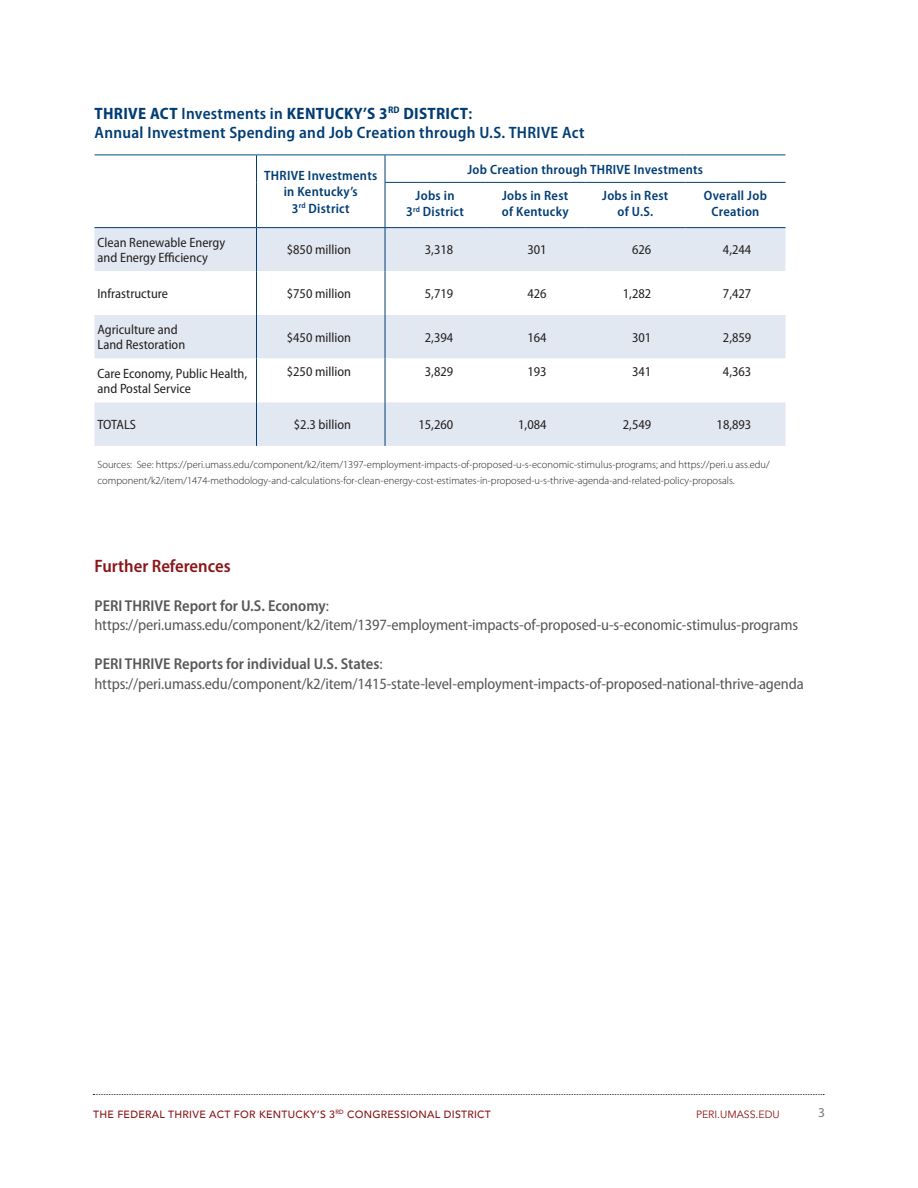
<style>
.page{position:relative;width:918px;height:1188px;background:#fff}
.page>*{position:absolute;margin:0;border:0;box-sizing:border-box;transform-origin:0 0}
.BodyNew{font:600 semi-condensed 18px "Myriad Pro";color:#8a1619}
.Figure_Kicker{font:600 semi-condensed 16.5px/19.5px "Myriad Pro";letter-spacing:.02em;color:#013d74}
.BodyNew-2{font:semi-condensed 15.75px "Myriad Pro";letter-spacing:-.01em;color:#57585a}
.BodyNew-3{font:600 semi-condensed 15.75px "Myriad Pro";color:#57585a}
.Table_Text{font:semi-condensed 13.5px/15px "Myriad Pro";color:#231f20}
.Table_Header1{font:600 semi-condensed 13.5px/16.2px "Myriad Pro";letter-spacing:.02em;color:#013d74;text-align:center}
.t1{font:13.5px "Myriad Pro";color:#76787b}
.Source{font:300 10.5px "Myriad Pro";color:#231f20}
.t2{font:500 10.5px "Avenir";letter-spacing:.025em;color:#8a1619}
.t3{font:10.5px "Avenir";color:#8a1619}
.s1{font-weight:700}
.s2{font-weight:400}
</style>
<div class="page">
<svg style="left:93px;top:1094px;width:731px;height:1px"></svg>
<div style="left:94px;top:228px;width:692px;height:218px;background:#e2e8f1"></div>
<svg style="left:94px;top:271px;width:692px;height:131px"></svg>
<hr style="left:94px;top:154px;width:162px;height:1px;background:#005187">
<hr style="left:256px;top:154px;width:129px;height:1px;background:#005187">
<hr style="left:385px;top:154px;width:100px;height:1px;background:#005187">
<hr style="left:485px;top:154px;width:100px;height:1px;background:#005187">
<hr style="left:585px;top:154px;width:100px;height:1px;background:#005187">
<hr style="left:685px;top:154px;width:101px;height:1px;background:#005187">
<hr style="left:385px;top:182px;width:100px;height:1px;background:#013d74">
<hr style="left:485px;top:182px;width:100px;height:1px;background:#013d74">
<hr style="left:585px;top:182px;width:100px;height:1px;background:#013d74">
<hr style="left:685px;top:182px;width:101px;height:1px;background:#013d74">
<hr style="left:385px;top:228px;width:1px;height:43px;background:#013d74">
<hr style="left:385px;top:271px;width:1px;height:44px;background:#013d74">
<hr style="left:385px;top:315px;width:1px;height:44px;background:#013d74">
<hr style="left:385px;top:359px;width:1px;height:43px;background:#013d74">
<hr style="left:385px;top:402px;width:1px;height:44px;background:#013d74">
<svg style="left:256px;top:155px;width:1px;height:27px"></svg>
<hr style="left:256px;top:182px;width:1px;height:45px;background:#013d74">
<hr style="left:256px;top:228px;width:1px;height:43px;background:#013d74">
<hr style="left:256px;top:271px;width:1px;height:44px;background:#013d74">
<hr style="left:256px;top:315px;width:1px;height:44px;background:#013d74">
<hr style="left:256px;top:359px;width:1px;height:43px;background:#013d74">
<hr style="left:256px;top:402px;width:1px;height:44px;background:#013d74">
<hr style="left:256px;top:227px;width:129px;height:1px;background:#013d74">
<hr style="left:94px;top:227px;width:162px;height:1px;background:#013d74">
<hr style="left:385px;top:227px;width:100px;height:1px;background:#013d74">
<hr style="left:485px;top:227px;width:100px;height:1px;background:#013d74">
<hr style="left:585px;top:227px;width:100px;height:1px;background:#013d74">
<hr style="left:685px;top:227px;width:101px;height:1px;background:#013d74">
<svg style="left:385px;top:155px;width:1px;height:27px"></svg>
<hr style="left:385px;top:182px;width:1px;height:45px;background:#013d74">
<p class="Figure_Kicker" style="left:94px;top:104px;width:492px"><span class="s1">THRIVE ACT</span> Investments in <span class="s1">KENTUCKY’S 3</span><sup>RD</sup> <span class="s1">DISTRICT</span>:<br>Annual Investment Spending and Job Creation through U.S. THRIVE Act</p>
<p class="Table_Header1" style="left:264px;top:168px;width:115px">THRIVE Investments in Kentucky’s<br>3<sup>rd</sup> District</p>
<p class="Table_Header1" style="left:467px;top:161px;width:237px">Job Creation through THRIVE Investments</p>
<p class="Table_Header1" style="left:406px;top:188px;width:60px">Jobs in<br>3<sup>rd</sup> District</p>
<p class="Table_Header1" style="left:502px;top:188px;width:68px;text-align:left">Jobs in Rest of Kentucky</p>
<p class="Table_Header1" style="left:602px;top:188px;width:68px">Jobs in Rest of U.S.</p>
<p class="Table_Header1" style="left:704px;top:188px;width:65px">Overall Job<br>Creation</p>
<p class="Table_Text" style="left:98px;top:235px;width:129px">Clean Renewable Energy and Energy Efficiency</p>
<p class="Table_Text" style="left:287px;top:243px;width:66px">$850 million</p>
<p class="Table_Text" style="left:425px;top:243px;width:30px">3,318</p>
<p class="Table_Text" style="left:527px;top:243px;width:21px">301</p>
<p class="Table_Text" style="left:632px;top:243px;width:21px">626</p>
<p class="Table_Text" style="left:723px;top:243px;width:30px">4,244</p>
<p class="Table_Text" style="left:98px;top:286px;width:72px">Infrastructure</p>
<p class="Table_Text" style="left:287px;top:286px;width:66px">$750 million</p>
<p class="Table_Text" style="left:425px;top:286px;width:30px">5,719</p>
<p class="Table_Text" style="left:527px;top:286px;width:21px">426</p>
<p class="Table_Text" style="left:623px;top:286px;width:30px">1,282</p>
<p class="Table_Text" style="left:723px;top:286px;width:30px">7,427</p>
<p class="Table_Text" style="left:98px;top:323px;width:89px">Agriculture and<br>Land Restoration</p>
<p class="Table_Text" style="left:287px;top:330px;width:66px">$450 million</p>
<p class="Table_Text" style="left:425px;top:330px;width:30px">2,394</p>
<p class="Table_Text" style="left:527px;top:330px;width:21px">164</p>
<p class="Table_Text" style="left:632px;top:330px;width:21px">301</p>
<p class="Table_Text" style="left:723px;top:330px;width:30px">2,859</p>
<p class="Table_Text" style="left:98px;top:366px;width:151px">Care Economy, Public Health, and Postal Service</p>
<p class="Table_Text" style="left:287px;top:364px;width:66px">$250 million</p>
<p class="Table_Text" style="left:425px;top:364px;width:30px">3,829</p>
<p class="Table_Text" style="left:527px;top:364px;width:21px">193</p>
<p class="Table_Text" style="left:632px;top:364px;width:21px">341</p>
<p class="Table_Text" style="left:723px;top:364px;width:30px">4,363</p>
<p class="Table_Text" style="left:98px;top:417px;width:40px">TOTALS</p>
<p class="Table_Text" style="left:294px;top:417px;width:59px">$2.3 billion</p>
<p class="Table_Text" style="left:418px;top:417px;width:36px">15,260</p>
<p class="Table_Text" style="left:518px;top:417px;width:30px">1,084</p>
<p class="Table_Text" style="left:623px;top:417px;width:30px">2,549</p>
<p class="Table_Text" style="left:717px;top:417px;width:36px">18,893</p>
<p class="Source" style="left:98px;top:459px;width:674px">Sources: See: https://peri.umass.edu/component/k2/item/1397-employment-impacts-of-proposed-u-s-economic-stimulus-programs; and https://peri.u ass.edu/</p>
<p class="Source" style="left:98px;top:474px;width:639px">component/k2/item/1474-methodology-and-calculations-for-clean-energy-cost-estimates-in-proposed-u-s-thrive-agenda-and-related-policy-proposals.</p>
<p class="BodyNew" style="left:94px;top:556px;width:138px">Further References</p>
<p class="BodyNew-3" style="left:94px;top:597px;width:236px">PERI THRIVE Report for U.S. Economy<span class="s2">:</span></p>
<p class="BodyNew-2" style="left:94px;top:617px;width:705px">https://peri.umass.edu/component/k2/item/1397-employment-impacts-of-proposed-u-s-economic-stimulus-programs</p>
<p class="BodyNew-3" style="left:94px;top:655px;width:290px">PERI THRIVE Reports for individual U.S. States<span class="s2">:</span></p>
<p class="BodyNew-2" style="left:94px;top:675px;width:711px">https://peri.umass.edu/component/k2/item/1415-state-level-employment-impacts-of-proposed-national-thrive-agenda</p>
<p class="t2" style="left:93px;top:1105px;width:399px">THE FEDERAL THRIVE ACT FOR KENTUCKY’S 3<sup>RD</sup> CONGRESSIONAL DISTRICT</p>
<p class="t1" style="left:818px;top:1106px;width:8px">3</p>
<p class="t3" style="left:696px;top:1108px;width:85px">PERI.UMASS.EDU</p>
</div>
